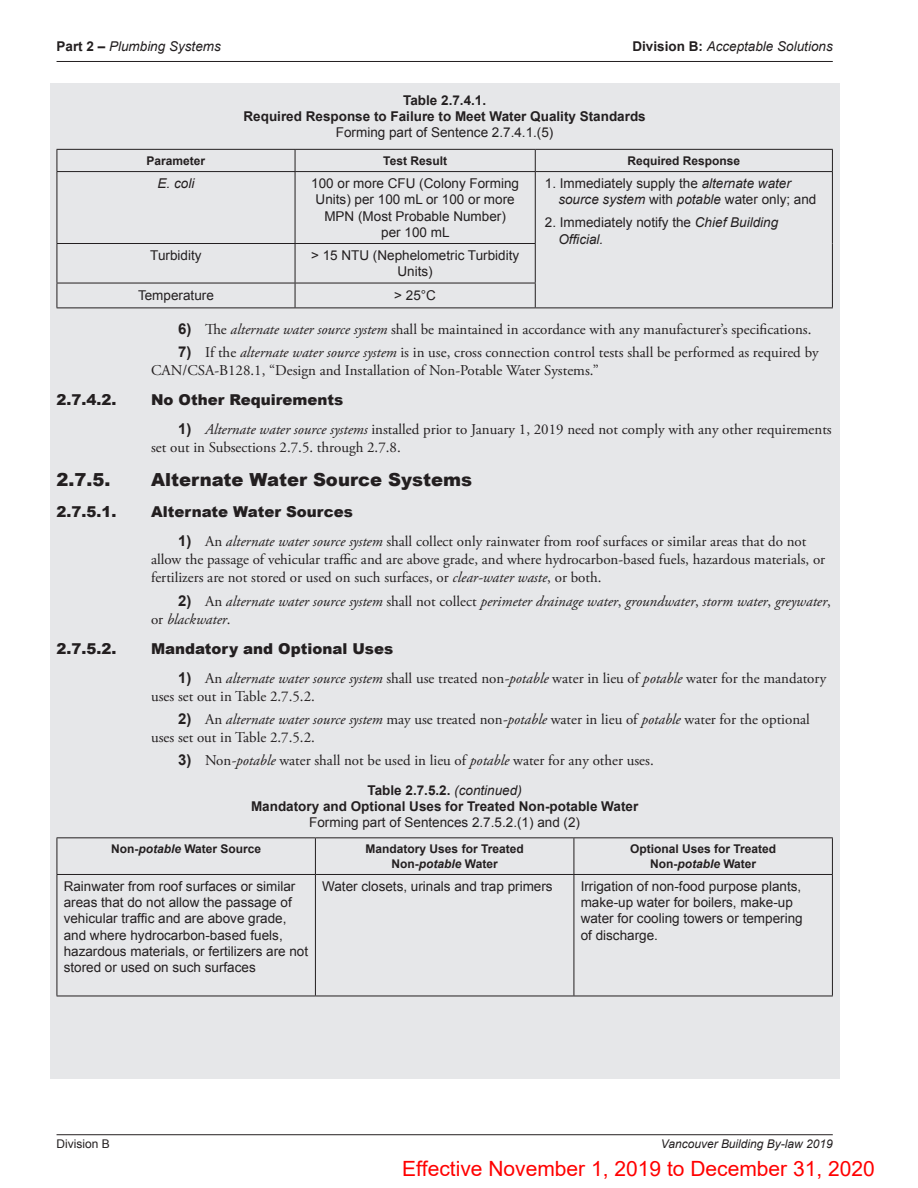
<style>
.page{position:relative;width:918px;height:1188px;background:#fff}
.page>*{position:absolute;margin:0;border:0;box-sizing:border-box;transform-origin:0 0}
.t1{font:21px "Arial";color:#f00}
.t2{font:900 18px "Arial";color:#231f20}
.t3{font:15px/18px "Adobe Garamond Pro";color:#231f20}
.t4{font:italic 15px/18px "Adobe Garamond Pro";color:#231f20}
.t5{font:900 15px "Arial";color:#231f20}
.t6{font:13.5px/16.2px "Arial";color:#231f20}
.t7{font:700 13.5px/16.2px "Arial";color:#231f20;text-align:center}
.t8{font:italic 13.5px "Arial";color:#231f20}
.t9{font:700 12px/14.4px "Arial";color:#231f20;text-align:center}
.t10{font:italic 12px "Arial";color:#231f20}
.t11{font:12px "Arial";color:#231f20}
.s1{font-weight:700;font-style:normal}
.s2{font-style:italic}
.s3{font-family:"Arial";font-weight:700}
.s4{font-family:"Arial";font-weight:700;font-style:normal}
.s5{font-style:normal}
.s6{font-weight:400;font-style:italic}
</style>
<div class="page">
<hr style="left:57px;top:61px;width:776px;height:1px;background:#231f20">
<hr style="left:57px;top:1134px;width:776px;height:1px;background:#231f20">
<div style="left:50px;top:83px;width:790px;height:996px;background:#e6e7e9"></div>
<svg style="left:57px;top:150px;width:776px;height:21px"></svg>
<hr style="left:57px;top:171px;width:238px;height:1px;background:#231f20">
<hr style="left:57px;top:172px;width:1px;height:71px;background:#231f20">
<hr style="left:295px;top:171px;width:240px;height:1px;background:#231f20">
<hr style="left:295px;top:172px;width:1px;height:71px;background:#231f20">
<hr style="left:535px;top:171px;width:298px;height:1px;background:#231f20">
<hr style="left:535px;top:172px;width:1px;height:71px;background:#231f20">
<hr style="left:832px;top:172px;width:1px;height:72px;background:#231f20">
<hr style="left:57px;top:243px;width:238px;height:1px;background:#231f20">
<hr style="left:57px;top:244px;width:1px;height:39px;background:#231f20">
<hr style="left:295px;top:243px;width:241px;height:1px;background:#231f20">
<hr style="left:295px;top:244px;width:1px;height:39px;background:#231f20">
<hr style="left:535px;top:244px;width:1px;height:39px;background:#231f20">
<hr style="left:832px;top:244px;width:1px;height:39px;background:#231f20">
<hr style="left:57px;top:283px;width:238px;height:1px;background:#231f20">
<svg style="left:57px;top:283px;width:1px;height:25px"></svg>
<hr style="left:295px;top:283px;width:241px;height:1px;background:#231f20">
<svg style="left:295px;top:283px;width:1px;height:25px"></svg>
<svg style="left:535px;top:283px;width:1px;height:25px"></svg>
<svg style="left:832px;top:283px;width:1px;height:25px"></svg>
<hr style="left:57px;top:308px;width:238px;height:1px;background:#231f20">
<hr style="left:295px;top:308px;width:240px;height:1px;background:#231f20">
<hr style="left:535px;top:308px;width:298px;height:1px;background:#231f20">
<hr style="left:57px;top:149px;width:238px;height:1px;background:#231f20">
<hr style="left:295px;top:149px;width:240px;height:1px;background:#231f20">
<hr style="left:535px;top:149px;width:298px;height:1px;background:#231f20">
<svg style="left:58px;top:838px;width:774px;height:36px"></svg>
<hr style="left:57px;top:838px;width:1px;height:36px;background:#231f20">
<hr style="left:315px;top:838px;width:1px;height:36px;background:#231f20">
<hr style="left:574px;top:838px;width:1px;height:36px;background:#231f20">
<hr style="left:832px;top:838px;width:1px;height:36px;background:#231f20">
<hr style="left:57px;top:874px;width:258px;height:1px;background:#231f20">
<hr style="left:57px;top:875px;width:1px;height:121px;background:#231f20">
<hr style="left:315px;top:874px;width:259px;height:1px;background:#231f20">
<hr style="left:315px;top:875px;width:1px;height:121px;background:#231f20">
<hr style="left:574px;top:874px;width:259px;height:1px;background:#231f20">
<hr style="left:574px;top:875px;width:1px;height:121px;background:#231f20">
<hr style="left:832px;top:875px;width:1px;height:121px;background:#231f20">
<hr style="left:57px;top:996px;width:258px;height:1px;background:#231f20">
<hr style="left:315px;top:996px;width:259px;height:1px;background:#231f20">
<hr style="left:574px;top:996px;width:259px;height:1px;background:#231f20">
<hr style="left:57px;top:837px;width:258px;height:1px;background:#231f20">
<hr style="left:315px;top:837px;width:259px;height:1px;background:#231f20">
<hr style="left:574px;top:837px;width:259px;height:1px;background:#231f20">
<p class="t8" style="left:57px;top:38px;width:166px"><span class="s1">Part 2 –</span> Plumbing Systems</p>
<p class="t8" style="left:632px;top:38px;width:202px"><span class="s1">Division B:</span> Acceptable Solutions</p>
<p class="t7" style="left:244px;top:93px;width:404px">Table 2.7.4.1.<br>Required Response to Failure to Meet Water Quality Standards</p>
<p class="t6" style="left:336px;top:125px;width:219px">Forming part of Sentence 2.7.4.1.(5)</p>
<p class="t9" style="left:147px;top:154px;width:60px">Parameter</p>
<p class="t9" style="left:383px;top:154px;width:65px">Test Result</p>
<p class="t9" style="left:627px;top:154px;width:114px">Required Response</p>
<p class="t8" style="left:158px;top:175px;width:38px">E. coli</p>
<p class="t6" style="left:311px;top:175px;width:209px;text-align:center">100 or more CFU (Colony Forming<br>Units) per 100 mL or 100 or more<br>MPN (Most Probable Number)<br>per 100 mL</p>
<p class="t6" style="left:558px;top:175px;width:260px;text-indent:-14px">1. Immediately supply the <span class="s2">alternate water source system</span> with <span class="s2">potable</span> water only; and</p>
<p class="t6" style="left:558px;top:215px;width:221px;text-indent:-14px">2. Immediately notify the <span class="s2">Chief Building<br>Official.</span></p>
<p class="t6" style="left:150px;top:247px;width:53px">Turbidity</p>
<p class="t6" style="left:311px;top:247px;width:210px;text-align:center">&gt; 15 NTU (Nephelometric Turbidity<br>Units)</p>
<p class="t6" style="left:138px;top:287px;width:77px">Temperature</p>
<p class="t6" style="left:394px;top:287px;width:43px">&gt; 25°C</p>
<p class="t3" style="left:178px;top:321px;width:635px"><span class="s3">6)</span> The <span class="s2">alternate water source system</span> shall be maintained in accordance with any manufacturer’s specifications.</p>
<p class="t3" style="left:151px;top:344px;width:669px;text-indent:27px"><span class="s3">7)</span> If the <span class="s2">alternate water source system</span> is in use, cross connection control tests shall be performed as required by<br>CAN/CSA-B128.1, “Design and Installation of Non-Potable Water Systems.”</p>
<p class="t5" style="left:57px;top:389px;width:62px">2.7.4.2.</p>
<p class="t5" style="left:151px;top:389px;width:194px">No Other Requirements</p>
<p class="t3" style="left:151px;top:421px;width:682px;text-indent:27px"><span class="s3">1)</span> <span class="s2">Alternate water source systems</span> installed prior to January 1, 2019 need not comply with any other requirements set out in Subsections 2.7.5. through 2.7.8.</p>
<p class="t2" style="left:57px;top:466px;width:55px">2.7.5.</p>
<p class="t2" style="left:151px;top:466px;width:323px">Alternate Water Source Systems</p>
<p class="t5" style="left:57px;top:501px;width:62px">2.7.5.1.</p>
<p class="t5" style="left:151px;top:501px;width:203px">Alternate Water Sources</p>
<p class="t3" style="left:151px;top:533px;width:676px;text-indent:27px"><span class="s3">1)</span> An <span class="s2">alternate water source system</span> shall collect only rainwater from roof surfaces or similar areas that do not allow the passage of vehicular traffic and are above grade, and where hydrocarbon-based fuels, hazardous materials, or fertilizers are not stored or used on such surfaces, or <span class="s2">clear-water waste</span>, or both.</p>
<p class="t4" style="left:151px;top:592px;width:681px;text-indent:27px"><span class="s4">2)</span> <span class="s5">An</span> alternate water source system <span class="s5">shall not collect</span> perimeter drainage water<span class="s5">,</span> groundwater<span class="s5">,</span> storm water<span class="s5">,</span> greywater<span class="s5">, or</span> blackwater<span class="s5">.</span></p>
<p class="t5" style="left:57px;top:637px;width:62px">2.7.5.2.</p>
<p class="t5" style="left:151px;top:637px;width:244px">Mandatory and Optional Uses</p>
<p class="t3" style="left:151px;top:669px;width:677px;text-indent:27px"><span class="s3">1)</span> An <span class="s2">alternate water source system</span> shall use treated non<span class="s2">-potable</span> water in lieu of <span class="s2">potable</span> water for the mandatory uses set out in Table 2.7.5.2.</p>
<p class="t3" style="left:151px;top:711px;width:660px;text-indent:27px"><span class="s3">2)</span> An <span class="s2">alternate water source system</span> may use treated non<span class="s2">-potable</span> water in lieu of <span class="s2">potable</span> water for the optional uses set out in Table 2.7.5.2.</p>
<p class="t3" style="left:178px;top:752px;width:477px"><span class="s3">3)</span> Non<span class="s2">-potable</span> water shall not be used in lieu of <span class="s2">potable</span> water for any other uses.</p>
<p class="t7" style="left:251px;top:782px;width:389px">Table 2.7.5.2. <span class="s6">(continued)<br></span>Mandatory and Optional Uses for Treated Non-potable Water</p>
<p class="t6" style="left:309px;top:814px;width:272px">Forming part of Sentences 2.7.5.2.(1) and (2)</p>
<p class="t9" style="left:111px;top:842px;width:152px">Non-<span class="s2">potable</span> Water Source</p>
<p class="t9" style="left:366px;top:842px;width:160px">Mandatory Uses for Treated<br>Non-<span class="s2">potable</span> Water</p>
<p class="t9" style="left:630px;top:842px;width:148px">Optional Uses for Treated<br>Non-<span class="s2">potable</span> Water</p>
<p class="t6" style="left:64px;top:878px;width:246px">Rainwater from roof surfaces or similar areas that do not allow the passage of vehicular traffic and are above grade, and where hydrocarbon-based fuels, hazardous materials, or fertilizers are not stored or used on such surfaces</p>
<p class="t6" style="left:322px;top:878px;width:232px">Water closets, urinals and trap primers</p>
<p class="t6" style="left:581px;top:878px;width:224px">Irrigation of non-food purpose plants, make-up water for boilers, make-up water for cooling towers or tempering of discharge.</p>
<p class="t11" style="left:57px;top:1136px;width:55px">Division B</p>
<p class="t10" style="left:661px;top:1136px;width:173px">Vancouver Building By-law 2019</p>
<h1 class="t1" style="left:402px;top:1154px;width:474px">Effective November 1, 2019 to December 31, 2020</h1>
</div>
